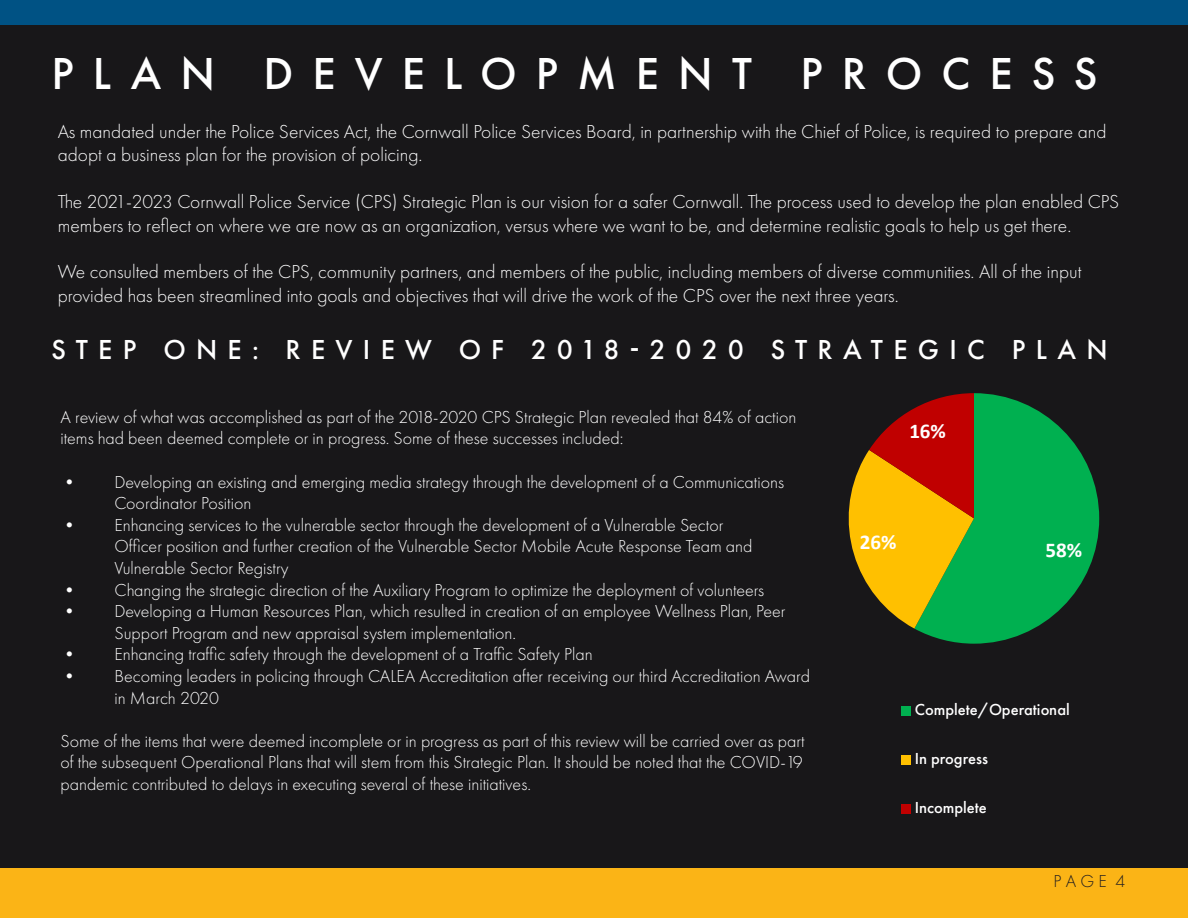
<style>
.page{position:relative;width:1188px;height:918px;background:#181719}
.page>*{position:absolute;margin:0;border:0;box-sizing:border-box;transform-origin:0 0}
.t1{font:500 46.5px "Futura PT";letter-spacing:.41em;color:#fff}
.t2{font:500 28.5px "Futura PT";letter-spacing:.36em;color:#fff}
.t3{font:700 21px "Calibri";color:#fff}
.t4{font:300 19.5px/23.4px "Futura PT";color:#fff}
.t5{font:300 18px/21.6px "Futura PT";color:#fff}
.t6{font:300 18px "Futura PT";color:#231f20}
.t7{font:500 16.5px "Futura PT";letter-spacing:-.005em;color:#fff}
</style>
<div class="page">
<svg style="left:915px;top:393px;width:184px;height:251px;fill:#00b050"></svg>
<svg style="left:848px;top:393px;width:126px;height:236px"></svg>
<div style="left:901px;top:706px;width:10px;height:10px;background:#00b050"></div>
<div style="left:901px;top:755px;width:10px;height:10px;background:#ffc000"></div>
<div style="left:901px;top:804px;width:10px;height:10px;background:#c00000"></div>
<div style="left:0;top:868px;width:1188px;height:50px;background:#fbb416"></div>
<div style="left:0;top:0;width:1188px;height:25px;background:#005284"></div>
<p class="t1" style="left:52px;top:46px;width:1048px">PLAN DEVELOPMENT PROCESS</p>
<p class="t4" style="left:58px;top:120px;width:1050px">As mandated under the Police Services Act, the Cornwall Police Services Board, in partnership with the Chief of Police, is required to prepare and adopt a business plan for the provision of policing.</p>
<p class="t4" style="left:58px;top:190px;width:1063px">The 2021-2023 Cornwall Police Service (CPS) Strategic Plan is our vision for a safer Cornwall. The process used to develop the plan enabled CPS members to reflect on where we are now as an organization, versus where we want to be, and determine realistic goals to help us get there.</p>
<p class="t4" style="left:58px;top:260px;width:1025px">We consulted members of the CPS, community partners, and members of the public, including members of diverse communities. All of the input</p>
<p class="t4" style="left:58px;top:284px;width:842px">provided has been streamlined into goals and objectives that will drive the work of the CPS over the next three years.</p>
<p class="t2" style="left:51px;top:332px;width:1058px">STEP ONE: REVIEW OF 2018-2020 STRATEGIC PLAN</p>
<p class="t5" style="left:60px;top:406px;width:737px">A review of what was accomplished as part of the 2018-2020 CPS Strategic Plan revealed that 84% of action items had been deemed complete or in progress. Some of these successes included:</p>
<p class="t5" style="left:114px;top:471px;width:671px;text-indent:-54px">• Developing an existing and emerging media strategy through the development of a Communications<br>Coordinator Position</p>
<p class="t5" style="left:60px;top:514px;width:664px">• Enhancing services to the vulnerable sector through the development of a Vulnerable Sector</p>
<p class="t5" style="left:114px;top:536px;width:640px">Officer position and further creation of the Vulnerable Sector Mobile Acute Response Team and</p>
<p class="t5" style="left:114px;top:557px;width:176px">Vulnerable Sector Registry</p>
<p class="t5" style="left:60px;top:579px;width:705px">• Changing the strategic direction of the Auxiliary Program to optimize the deployment of volunteers</p>
<p class="t5" style="left:114px;top:601px;width:672px;text-indent:-54px">• Developing a Human Resources Plan, which resulted in creation of an employee Wellness Plan, Peer<br>Support Program and new appraisal system implementation.</p>
<p class="t5" style="left:60px;top:644px;width:534px">• Enhancing traffic safety through the development of a Traffic Safety Plan</p>
<p class="t5" style="left:114px;top:665px;width:697px;text-indent:-54px">• Becoming leaders in policing through CALEA Accreditation after receiving our third Accreditation Award in March 2020</p>
<p class="t5" style="left:60px;top:730px;width:746px;text-align:justify">Some of the items that were deemed incomplete or in progress as part of this review will be carried over as part of the subsequent Operational Plans that will stem from this Strategic Plan. It should be noted that the COVID-19 pandemic contributed to delays in executing several of these initiatives.</p>
<p class="t3" style="left:909px;top:416px;width:38px">16%</p>
<p class="t3" style="left:860px;top:527px;width:38px">26%</p>
<p class="t3" style="left:1046px;top:535px;width:38px">58%</p>
<p class="t7" style="left:915px;top:700px;width:156px">Complete/Operational</p>
<p class="t7" style="left:915px;top:749px;width:75px">In progress</p>
<p class="t7" style="left:915px;top:798px;width:73px">Incomplete</p>
<p class="t6" style="left:1054px;top:870px;width:73px">P A G E 4</p>
</div>
